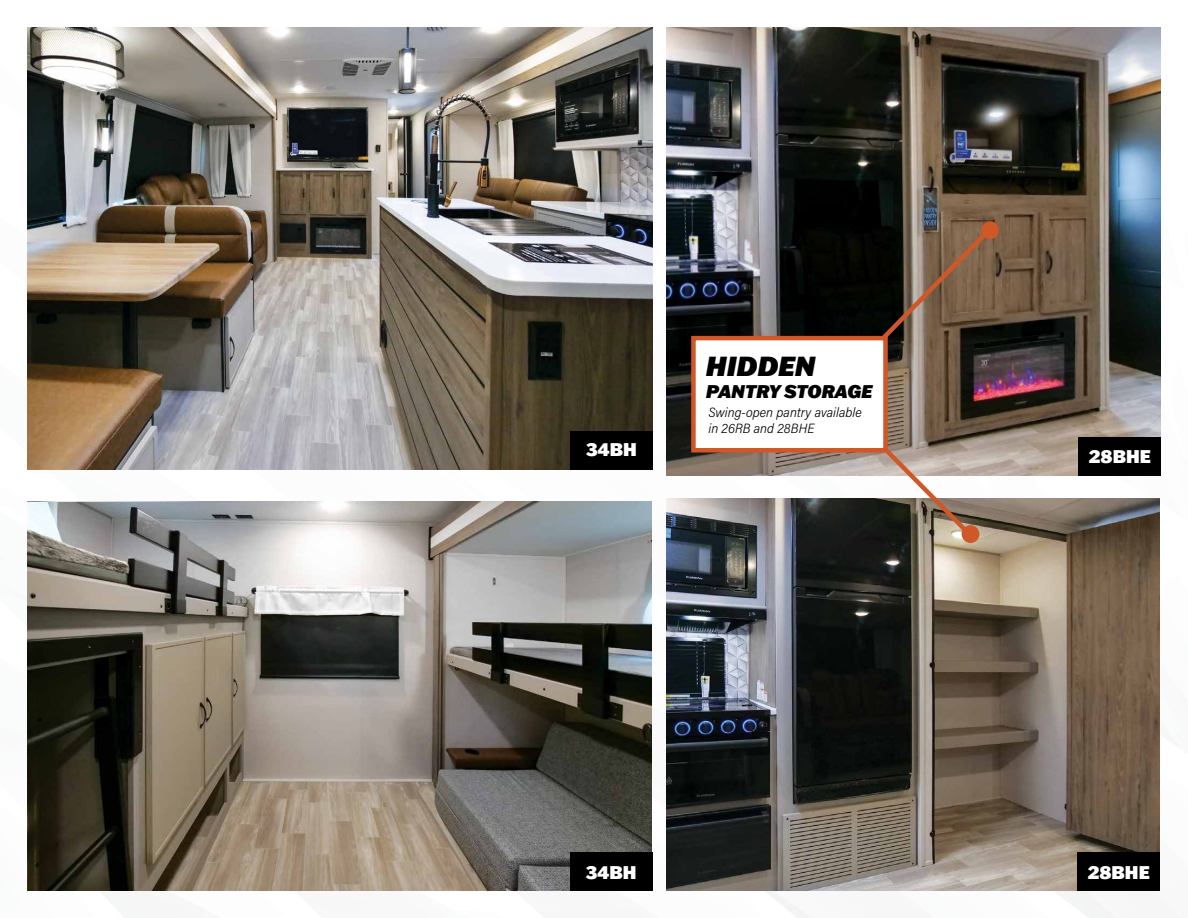
<style>
.page{position:relative;width:1188px;height:918px;background:#fff}
.page>*{position:absolute;margin:0;border:0;box-sizing:border-box;transform-origin:0 0}
.t1{font:italic 900 27px "Franklin Gothic ATF";color:#000}
.t2{font:900 18px "Franklin Gothic ATF";color:#fff}
.t3{font:italic 900 18px "Franklin Gothic ATF";color:#000}
.t4{font:13.5px/16.2px "Acumin Variable Concept";color:#000}
</style>
<div class="page">
<img style="left:27px;top:501px;width:625px;height:390px">
<img style="left:27px;top:27px;width:625px;height:443px">
<div style="left:570px;top:431px;width:82px;height:38px;background:#000"></div>
<img style="left:667px;top:27px;width:494px;height:448px">
<img style="left:667px;top:499px;width:493px;height:392px">
<div style="left:570px;top:853px;width:82px;height:38px;background:#000"></div>
<svg style="left:876px;top:229px;width:114px;height:117px;background:#624f3d"></svg>
<div style="left:981px;top:221px;width:18px;height:18px;background:#d05727;border-radius:50%"></div>
<svg style="left:850px;top:413px;width:121px;height:122px"></svg>
<div style="left:962px;top:525px;width:17px;height:18px;background:#d05727;border-radius:50%"></div>
<div style="left:691px;top:336px;width:197px;height:117px;background:#fff;border:4px solid #d05727"></div>
<div style="left:1078px;top:853px;width:82px;height:38px;background:#000"></div>
<div style="left:1079px;top:437px;width:82px;height:38px;background:#000"></div>
<h2 class="t2" style="left:586px;top:437px;width:52px">34BH</h2>
<h1 class="t1" style="left:706px;top:348px;width:111px">HIDDEN</h1>
<h2 class="t3" style="left:706px;top:379px;width:168px">PANTRY STORAGE</h2>
<p class="t4" style="left:708px;top:404px;width:155px">Swing-open pantry available in 26RB and 28BHE</p>
<h2 class="t2" style="left:586px;top:860px;width:52px">34BH</h2>
<h2 class="t2" style="left:1089px;top:444px;width:64px">28BHE</h2>
<h2 class="t2" style="left:1088px;top:860px;width:64px">28BHE</h2>
</div>
